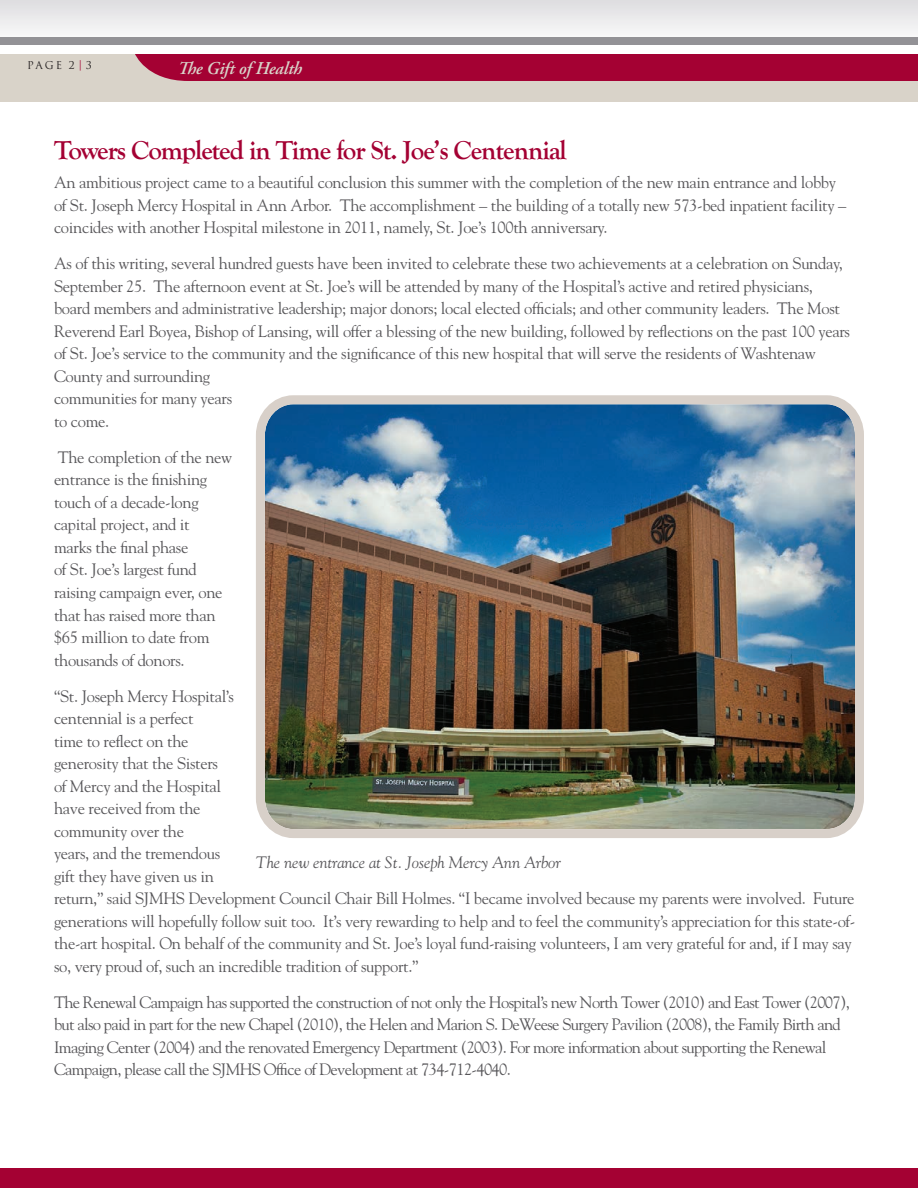
<style>
.page{position:relative;width:918px;height:1188px;background:#fff}
.page>*{position:absolute;margin:0;border:0;box-sizing:border-box;transform-origin:0 0}
.Headline{font:700 27px "Goudy Old Style T";letter-spacing:-.035em;color:#a40133}
.t1{font:italic 600 18px "Adobe Garamond Pro";letter-spacing:-.01em;color:#d9d3c9}
.Sidebar_Subhead{font:16.5px/22.5px "Goudy";letter-spacing:-.02em;color:#575659}
.Sidebar_Subhead-2{font:16.5px/22.5px "Goudy";letter-spacing:-.04em;color:#575659}
.Sidebar_Subhead-3{font:italic 16.5px "Goudy";letter-spacing:-.01em;color:#575659}
.t2{font:10.5px "Trajan";color:#231f20}
.s1{font-family:"Adobe Garamond Pro";color:#a40133}
</style>
<div class="page">
<div style="left:0;top:54px;width:918px;height:47px;background:#d9d3c9"></div>
<div style="left:135px;top:54px;width:783px;height:27px;background:#a40133"></div>
<div style="left:0;top:0;width:918px;height:44px;background:linear-gradient(to right,#ecebed,#ecebed)"></div>
<div style="left:0;top:37px;width:918px;height:7px;background:#939296"></div>
<div style="left:0;top:1168px;width:918px;height:20px;background:#a40133"></div>
<img style="left:266px;top:405px;width:588px;height:423px">
<div style="left:256px;top:395px;width:608px;height:443px;border:9px solid #d8d0c9;border-radius:34px"></div>
<p class="t2" style="left:27px;top:59px;width:67px">PAGE 2 <span class="s1">|</span> 3</p>
<p class="t1" style="left:178px;top:58px;width:126px">The Gift of Health</p>
<p class="Headline" style="left:54px;top:135px;width:514px">Towers Completed in Time for St. Joe’s Centennial</p>
<p class="Sidebar_Subhead" style="left:54px;top:171px;width:794px">An ambitious project came to a beautiful conclusion this summer with the completion of the new main entrance and lobby of St. Joseph Mercy Hospital in Ann Arbor. The accomplishment – the building of a totally new 573-bed inpatient facility – coincides with another Hospital milestone in 2011, namely, St. Joe’s 100th anniversary.</p>
<p class="Sidebar_Subhead" style="left:54px;top:252px;width:798px">As of this writing, several hundred guests have been invited to celebrate these two achievements at a celebration on Sunday, September 25. The afternoon event at St. Joe’s will be attended by many of the Hospital’s active and retired physicians, board members and administrative leadership; major donors; local elected officials; and other community leaders. The Most Reverend Earl Boyea, Bishop of Lansing, will offer a blessing of the new building, followed by reflections on the past 100 years of St. Joe’s service to the community and the significance of this new hospital that will serve the residents of Washtenaw County and surrounding<br>communities for many years<br>to come.</p>
<p class="Sidebar_Subhead" style="left:54px;top:445px;width:180px">The completion of the new entrance is the finishing touch of a decade-long capital project, and it<br>marks the final phase<br>of St. Joe’s largest fund raising campaign ever, one that has raised more than $65 million to date from thousands of donors.</p>
<p class="Sidebar_Subhead" style="left:54px;top:684px;width:803px">“St. Joseph Mercy Hospital’s<br>centennial is a perfect<br>time to reflect on the<br>generosity that the Sisters<br>of Mercy and the Hospital<br>have received from the<br>community over the<br>years, and the tremendous<br>gift they have given us in<br>return,” said SJMHS Development Council Chair Bill Holmes. “I became involved because my parents were involved. Future generations will hopefully follow suit too. It’s very rewarding to help and to feel the community’s appreciation for this state-of&shy;the-art hospital. On behalf of the community and St. Joe’s loyal fund-raising volunteers, I am very grateful for and, if I may say so, very proud of, such an incredible tradition of support.”</p>
<p class="Sidebar_Subhead-2" style="left:54px;top:990px;width:798px">The Renewal Campaign has supported the construction of not only the Hospital’s new North Tower (2010) and East Tower (2007), but also paid in part for the new Chapel (2010), the Helen and Marion S. DeWeese Surgery Pavilion (2008), the Family Birth and Imaging Center (2004) and the renovated Emergency Department (2003). For more information about supporting the Renewal Campaign, please call the SJMHS Office of Development at 734-712-4040.</p>
<p class="Sidebar_Subhead-3" style="left:256px;top:853px;width:307px">The new entrance at St. Joseph Mercy Ann Arbor</p>
</div>
